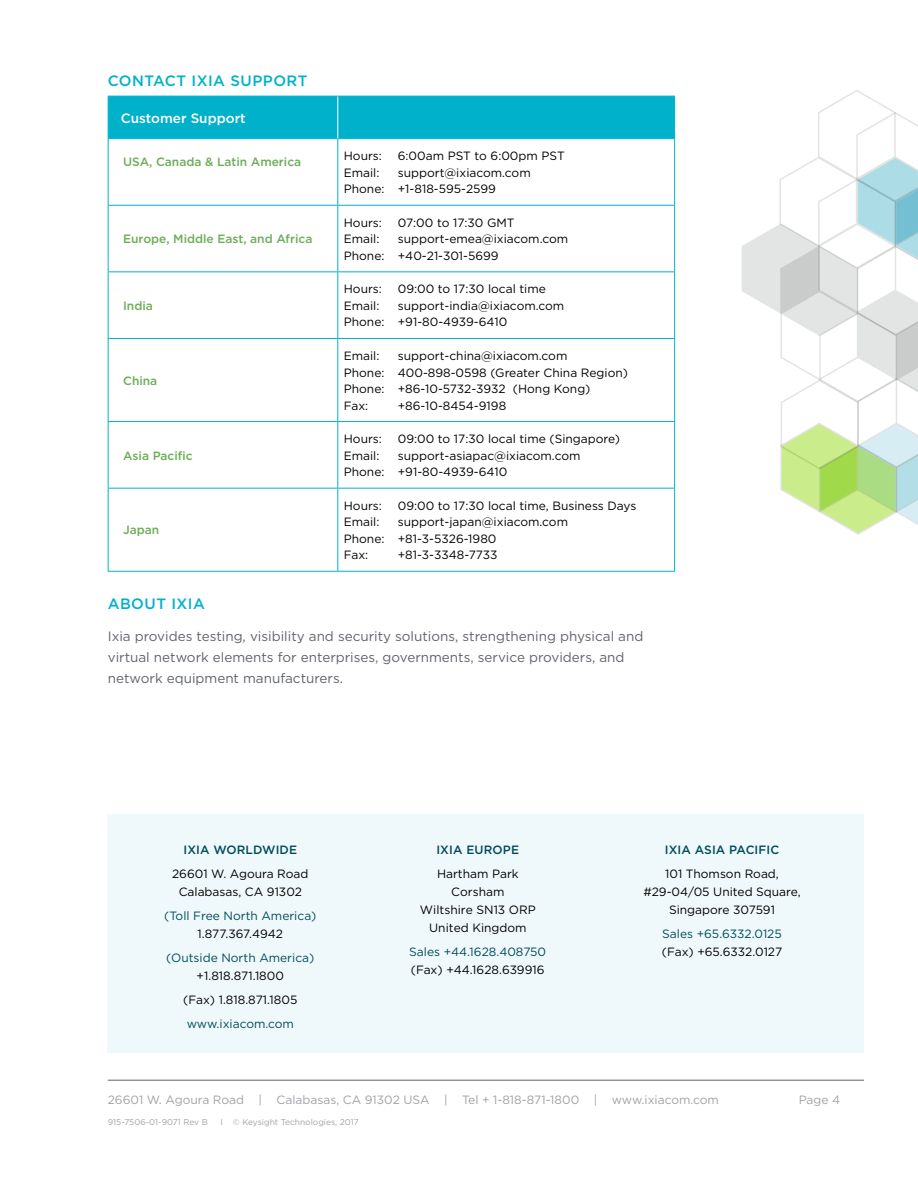
<style>
.page{position:relative;width:918px;height:1188px;background:#fff}
.page>*{position:absolute;margin:0;border:0;box-sizing:border-box;transform-origin:0 0}
.t1{font:500 15px "Gotham";letter-spacing:.03em;color:#00b1cb}
.t2{font:13.5px/21px "Gotham";color:#5f636a}
.t3{font:500 13.5px "Gotham";color:#fff}
.t4{font:12px/16.5px "Gotham";color:#000}
.t5{font:12px "Gotham";color:#004b5a}
.t6{font:12px "Gotham";color:#a0a2a6}
.t7{font:500 12px "Gotham";color:#6bad57}
.t8{font:500 12px "Gotham";letter-spacing:.01em;color:#004b5a}
.t9{font:8.4px "Gotham";color:#a0a2a6}
</style>
<div class="page">
<div style="left:108px;top:814px;width:756px;height:238px;background:#eff8fa"></div>
<hr style="left:108px;top:1080px;width:756px;height:1px;background:#5f636a">
<svg style="left:741px;top:90px;width:177px;height:445px"></svg>
<div style="left:109px;top:97px;width:565px;height:41px;background:#00b1cb"></div>
<svg style="left:109px;top:139px;width:565px;height:432px"></svg>
<hr style="left:108px;top:139px;width:1px;height:66px;background:#00b1cb">
<hr style="left:337px;top:139px;width:1px;height:66px;background:#00b1cb">
<hr style="left:674px;top:139px;width:1px;height:66px;background:#00b1cb">
<hr style="left:108px;top:205px;width:230px;height:1px;background:#00b1cb">
<hr style="left:108px;top:206px;width:1px;height:65px;background:#00b1cb">
<hr style="left:338px;top:205px;width:337px;height:1px;background:#00b1cb">
<hr style="left:337px;top:206px;width:1px;height:65px;background:#00b1cb">
<hr style="left:674px;top:206px;width:1px;height:65px;background:#00b1cb">
<hr style="left:108px;top:271px;width:230px;height:1px;background:#00b1cb">
<hr style="left:108px;top:272px;width:1px;height:66px;background:#00b1cb">
<hr style="left:338px;top:271px;width:337px;height:1px;background:#00b1cb">
<hr style="left:337px;top:272px;width:1px;height:66px;background:#00b1cb">
<hr style="left:674px;top:272px;width:1px;height:66px;background:#00b1cb">
<hr style="left:108px;top:338px;width:230px;height:1px;background:#00b1cb">
<hr style="left:108px;top:339px;width:1px;height:82px;background:#00b1cb">
<hr style="left:338px;top:338px;width:337px;height:1px;background:#00b1cb">
<hr style="left:337px;top:339px;width:1px;height:82px;background:#00b1cb">
<hr style="left:674px;top:339px;width:1px;height:82px;background:#00b1cb">
<hr style="left:108px;top:421px;width:230px;height:1px;background:#00b1cb">
<hr style="left:108px;top:422px;width:1px;height:66px;background:#00b1cb">
<hr style="left:338px;top:421px;width:337px;height:1px;background:#00b1cb">
<hr style="left:337px;top:422px;width:1px;height:66px;background:#00b1cb">
<hr style="left:674px;top:422px;width:1px;height:66px;background:#00b1cb">
<hr style="left:108px;top:488px;width:230px;height:1px;background:#00b1cb">
<hr style="left:108px;top:489px;width:1px;height:82px;background:#00b1cb">
<hr style="left:338px;top:488px;width:337px;height:1px;background:#00b1cb">
<hr style="left:337px;top:489px;width:1px;height:82px;background:#00b1cb">
<hr style="left:674px;top:489px;width:1px;height:82px;background:#00b1cb">
<hr style="left:108px;top:571px;width:230px;height:1px;background:#00b1cb">
<hr style="left:338px;top:571px;width:337px;height:1px;background:#00b1cb">
<hr style="left:108px;top:96px;width:230px;height:1px;background:#00b1cb">
<hr style="left:108px;top:96px;width:1px;height:42px;background:#00b1cb">
<hr style="left:338px;top:96px;width:337px;height:1px;background:#00b1cb">
<hr style="left:674px;top:96px;width:1px;height:42px;background:#00b1cb">
<hr style="left:108px;top:138px;width:230px;height:1px;background:#00b1cb">
<hr style="left:338px;top:138px;width:337px;height:1px;background:#00b1cb">
<hr style="left:337px;top:96px;width:1px;height:42px;background:#fff">
<p class="t1" style="left:108px;top:71px;width:201px">CONTACT IXIA SUPPORT</p>
<p class="t3" style="left:121px;top:109px;width:126px">Customer Support</p>
<p class="t7" style="left:123px;top:153px;width:180px">USA, Canada &amp; Latin America</p>
<p class="t7" style="left:123px;top:231px;width:191px">Europe, Middle East, and Africa</p>
<p class="t7" style="left:123px;top:298px;width:31px">India</p>
<p class="t7" style="left:123px;top:373px;width:36px">China</p>
<p class="t7" style="left:123px;top:448px;width:71px">Asia Pacific</p>
<p class="t7" style="left:123px;top:522px;width:38px">Japan</p>
<p class="t4" style="left:344px;top:148px;width:40px">Hours:</p>
<p class="t4" style="left:398px;top:148px;width:168px">6:00am PST to 6:00pm PST</p>
<p class="t4" style="left:344px;top:164px;width:37px">Email:</p>
<p class="t4" style="left:344px;top:164px;width:188px;text-indent:54px">support@ixiacom.com<br>Phone: +1-818-595-2599</p>
<p class="t4" style="left:344px;top:214px;width:40px">Hours:</p>
<p class="t4" style="left:398px;top:214px;width:118px">07:00 to 17:30 GMT</p>
<p class="t4" style="left:344px;top:231px;width:37px">Email:</p>
<p class="t4" style="left:344px;top:231px;width:226px;text-indent:54px">support-emea@ixiacom.com<br>Phone: +40-21-301-5699</p>
<p class="t4" style="left:344px;top:281px;width:40px">Hours:</p>
<p class="t4" style="left:398px;top:281px;width:150px">09:00 to 17:30 local time</p>
<p class="t4" style="left:344px;top:297px;width:37px">Email:</p>
<p class="t4" style="left:344px;top:297px;width:222px;text-indent:54px">support-india@ixiacom.com<br>Phone: +91-80-4939-6410</p>
<p class="t4" style="left:344px;top:347px;width:37px">Email:</p>
<p class="t4" style="left:344px;top:347px;width:286px;text-indent:54px">support-china@ixiacom.com<br>Phone: 400-898-0598 (Greater China Region)<br>Phone: +86-10-5732-3932 (Hong Kong)<br>Fax:</p>
<p class="t4" style="left:398px;top:397px;width:110px">+86-10-8454-9198</p>
<p class="t4" style="left:344px;top:430px;width:40px">Hours:</p>
<p class="t4" style="left:398px;top:430px;width:224px">09:00 to 17:30 local time (Singapore)</p>
<p class="t4" style="left:344px;top:447px;width:37px">Email:</p>
<p class="t4" style="left:344px;top:447px;width:238px;text-indent:54px">support-asiapac@ixiacom.com<br>Phone: +91-80-4939-6410</p>
<p class="t4" style="left:344px;top:497px;width:40px">Hours:</p>
<p class="t4" style="left:398px;top:497px;width:240px">09:00 to 17:30 local time, Business Days</p>
<p class="t4" style="left:344px;top:513px;width:37px">Email:</p>
<p class="t4" style="left:344px;top:513px;width:226px;text-indent:54px">support-japan@ixiacom.com<br>Phone: +81-3-5326-1980<br>Fax:</p>
<p class="t4" style="left:398px;top:546px;width:101px">+81-3-3348-7733</p>
<p class="t1" style="left:108px;top:594px;width:99px">ABOUT IXIA</p>
<p class="t2" style="left:108px;top:625px;width:537px">Ixia provides testing, visibility and security solutions, strengthening physical and virtual network elements for enterprises, governments, service providers, and network equipment manufacturers.</p>
<p class="t8" style="left:183px;top:842px;width:115px">IXIA WORLDWIDE</p>
<p class="t4" style="left:172px;top:865px;width:138px;line-height:18px;text-align:center">26601 W. Agoura Road<br>Calabasas, CA 91302</p>
<p class="t5" style="left:164px;top:908px;width:154px">(Toll Free North America)</p>
<p class="t4" style="left:198px;top:925px;width:87px">1.877.367.4942</p>
<p class="t5" style="left:166px;top:950px;width:150px">(Outside North America)</p>
<p class="t4" style="left:183px;top:964px;width:116px;line-height:24px;text-align:center">+1.818.871.1800 (Fax) 1.818.871.1805</p>
<p class="t5" style="left:187px;top:1016px;width:109px">www.ixiacom.com</p>
<p class="t8" style="left:436px;top:842px;width:84px">IXIA EUROPE</p>
<p class="t4" style="left:420px;top:865px;width:117px;line-height:18px;text-align:center">Hartham Park<br>Corsham<br>Wiltshire SN13 ORP<br>United Kingdom</p>
<p class="t5" style="left:409px;top:944px;width:139px">Sales +44.1628.408750</p>
<p class="t4" style="left:411px;top:961px;width:135px">(Fax) +44.1628.639916</p>
<p class="t8" style="left:665px;top:842px;width:116px">IXIA ASIA PACIFIC</p>
<p class="t4" style="left:643px;top:865px;width:159px;line-height:18px;text-align:center">101 Thomson Road, #29-04/05 United Square,<br>Singapore 307591</p>
<p class="t5" style="left:662px;top:926px;width:121px">Sales +65.6332.0125</p>
<p class="t4" style="left:662px;top:943px;width:122px">(Fax) +65.6332.0127</p>
<p class="t6" style="left:108px;top:1092px;width:613px">26601 W. Agoura Road | Calabasas, CA 91302 USA | Tel + 1-818-871-1800 | www.ixiacom.com</p>
<p class="t9" style="left:108px;top:1117px;width:102px">915-7506-01-9071 Rev B</p>
<p class="t9" style="left:220px;top:1117px;width:140px">I © Keysight Technologies, 2017</p>
<p class="t6" style="left:799px;top:1092px;width:43px">Page 4</p>
</div>
